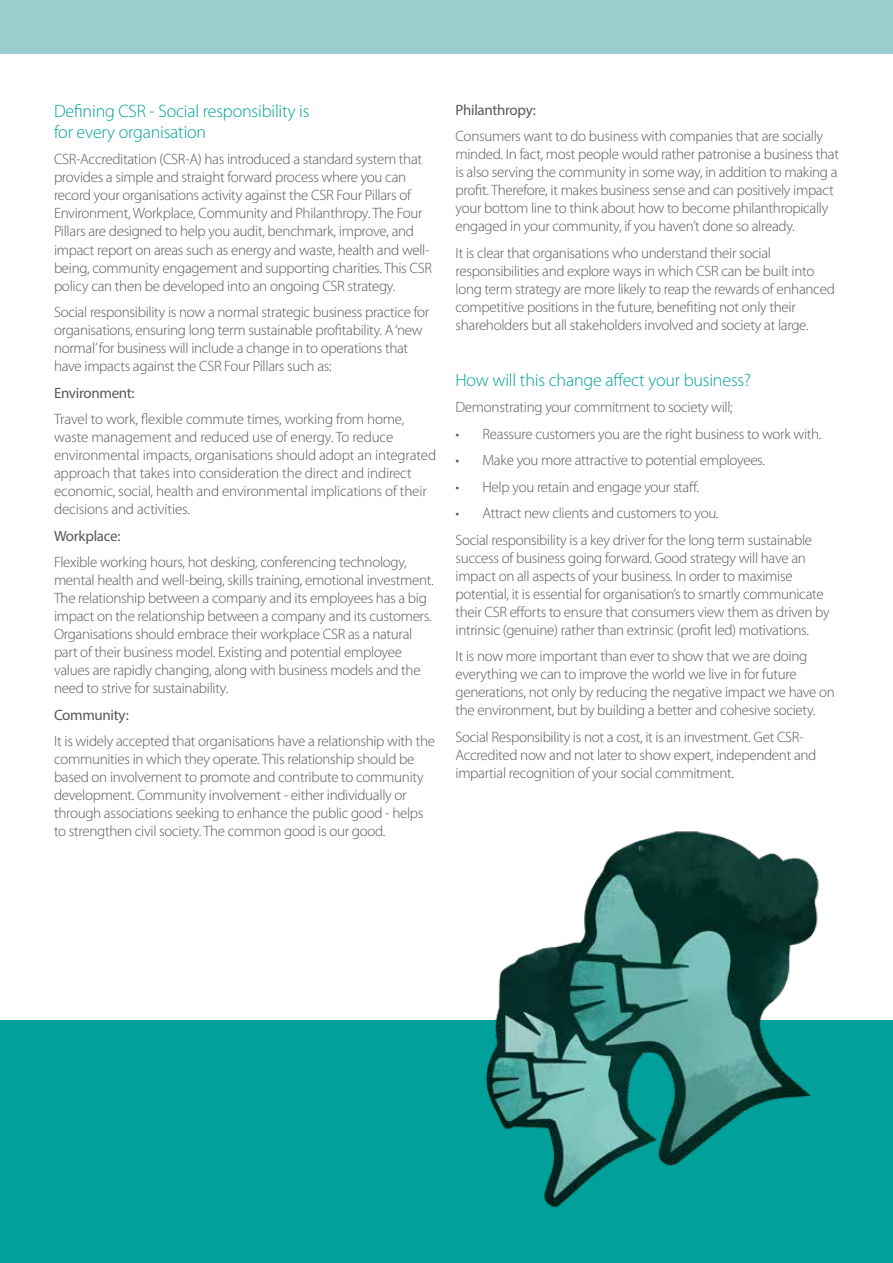
<style>
.page{position:relative;width:893px;height:1263px;background:#fff}
.page>*{position:absolute;margin:0;border:0;box-sizing:border-box;transform-origin:0 0}
.t1{font:300 18px/21px "Myriad Pro";letter-spacing:-.01em;color:#00a19a}
.t2{font:300 15px/18px "Myriad Pro";letter-spacing:-.02em;color:#585856}
.t3{font:15px "Myriad Pro";letter-spacing:-.02em;color:#585856}
</style>
<div class="page">
<div style="left:0;top:1020px;width:893px;height:243px;background:#00a19a"></div>
<div style="left:0;top:0;width:893px;height:54px;background:#9acdcd"></div>
<img style="left:486px;top:831px;width:333px;height:377px">
<p class="t1" style="left:54px;top:100px;width:257px">Defining CSR - Social responsibility is for every organisation</p>
<p class="t2" style="left:54px;top:150px;width:380px">CSR-Accreditation (CSR-A) has introduced a standard system that provides a simple and straight forward process where you can record your organisations activity against the CSR Four Pillars of Environment, Workplace, Community and Philanthropy. The Four Pillars are designed to help you audit, benchmark, improve, and impact report on areas such as energy and waste, health and well&shy;being, community engagement and supporting charities. This CSR policy can then be developed into an ongoing CSR strategy.</p>
<p class="t2" style="left:54px;top:303px;width:377px">Social responsibility is now a normal strategic business practice for organisations, ensuring long term sustainable profitability. A ‘new normal’ for business will include a change in to operations that have impacts against the CSR Four Pillars such as:</p>
<p class="t3" style="left:54px;top:383px;width:82px">Environment:</p>
<p class="t2" style="left:54px;top:410px;width:384px">Travel to work, flexible commute times, working from home, waste management and reduced use of energy. To reduce environmental impacts, organisations should adopt an integrated approach that takes into consideration the direct and indirect economic, social, health and environmental implications of their decisions and activities.</p>
<p class="t3" style="left:54px;top:526px;width:68px">Workplace:</p>
<p class="t2" style="left:54px;top:553px;width:381px">Flexible working hours, hot desking, conferencing technology, mental health and well-being, skills training, emotional investment.<br>The relationship between a company and its employees has a big impact on the relationship between a company and its customers.<br>Organisations should embrace their workplace CSR as a natural part of their business model. Existing and potential employee values are rapidly changing, along with business models and the need to strive for sustainability.</p>
<p class="t3" style="left:54px;top:705px;width:76px">Community:</p>
<p class="t2" style="left:54px;top:732px;width:383px">It is widely accepted that organisations have a relationship with the communities in which they operate. This relationship should be based on involvement to promote and contribute to community development. Community involvement - either individually or through associations seeking to enhance the public good - helps to strengthen civil society. The common good is our good.</p>
<p class="t3" style="left:455px;top:100px;width:82px">Philanthropy:</p>
<p class="t2" style="left:455px;top:127px;width:385px">Consumers want to do business with companies that are socially minded. In fact, most people would rather patronise a business that is also serving the community in some way, in addition to making a profit. Therefore, it makes business sense and can positively impact your bottom line to think about how to become philanthropically engaged in your community, if you haven’t done so already.</p>
<p class="t2" style="left:455px;top:244px;width:381px">It is clear that organisations who understand their social responsibilities and explore ways in which CSR can be built into long term strategy are more likely to reap the rewards of enhanced competitive positions in the future, benefiting not only their shareholders but all stakeholders involved and society at large.</p>
<p class="t1" style="left:455px;top:369px;width:297px">How will this change affect your business?</p>
<p class="t2" style="left:455px;top:398px;width:279px">Demonstrating your commitment to society will;</p>
<p class="t2" style="left:455px;top:425px;width:368px">• Reassure customers you are the right business to work with.</p>
<p class="t2" style="left:455px;top:451px;width:311px">• Make you more attractive to potential employees.</p>
<p class="t2" style="left:455px;top:478px;width:245px">• Help you retain and engage your staff.</p>
<p class="t2" style="left:455px;top:500px;width:358px;line-height:26.5px">• Attract new clients and customers to you.<br>Social responsibility is a key driver for the long term sustainable</p>
<p class="t2" style="left:455px;top:549px;width:376px">success of business going forward. Good strategy will have an impact on all aspects of your business. In order to maximise potential, it is essential for organisation’s to smartly communicate their CSR efforts to ensure that consumers view them as driven by intrinsic (genuine) rather than extrinsic (profit led) motivations.</p>
<p class="t2" style="left:455px;top:647px;width:381px">It is now more important than ever to show that we are doing everything we can to improve the world we live in for future generations, not only by reducing the negative impact we have on the environment, but by building a better and cohesive society.</p>
<p class="t2" style="left:455px;top:728px;width:362px">Social Responsibility is not a cost, it is an investment. Get CSR-<br>Accredited now and not later to show expert, independent and impartial recognition of your social commitment.</p>
</div>
